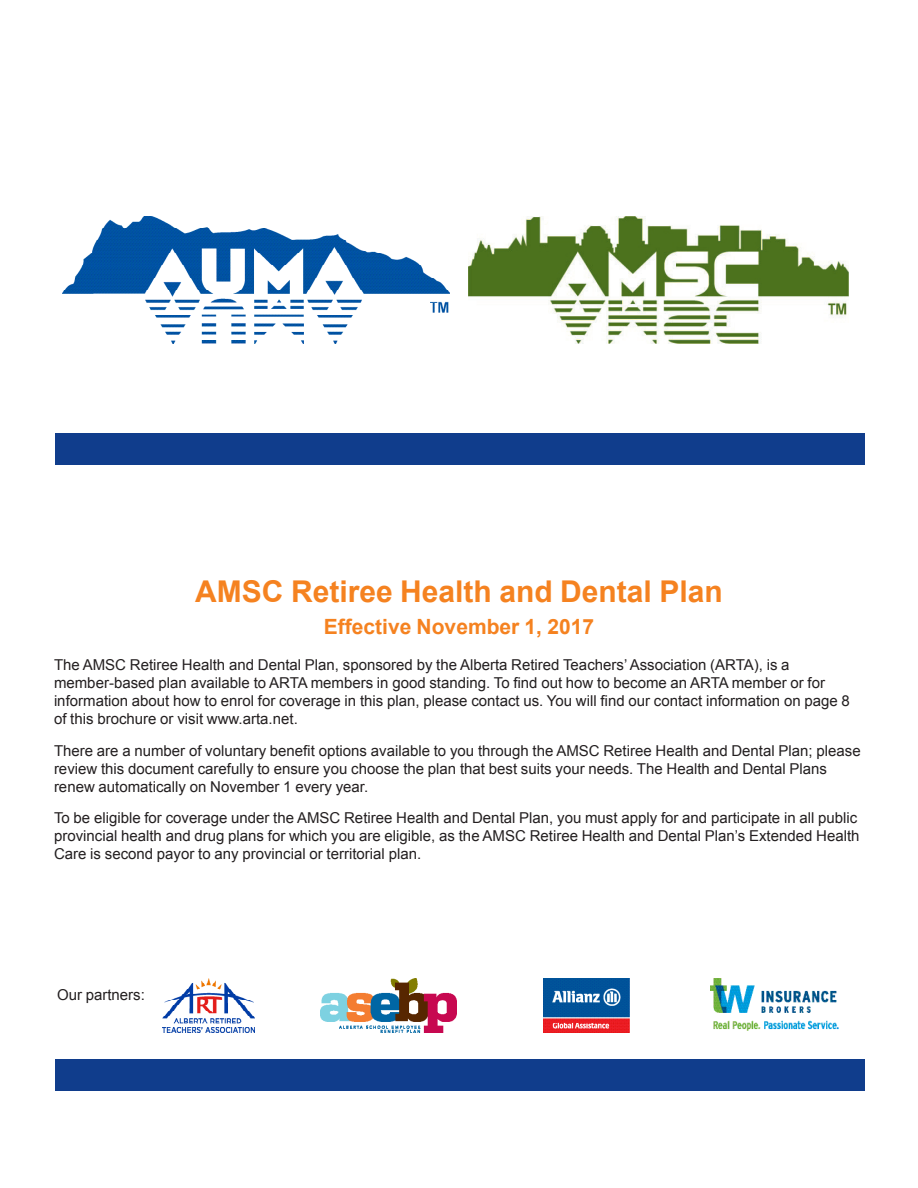
<style>
.page{position:relative;width:918px;height:1188px;background:#fff}
.page>*{position:absolute;margin:0;border:0;box-sizing:border-box;transform-origin:0 0}
.t1{font:700 30px "Arial";color:#f58220}
.t2{font:700 21px "Arial";color:#f58220}
.Body_copy{font:15px/18px "Arial";color:#231f20}
</style>
<div class="page">
<div style="left:55px;top:433px;width:810px;height:32px;background:#103d8c"></div>
<div style="left:55px;top:1059px;width:810px;height:31px;background:#103d8c"></div>
<img style="left:321px;top:978px;width:135px;height:54px">
<img style="left:710px;top:978px;width:128px;height:53px">
<img style="left:543px;top:978px;width:86px;height:54px">
<img style="left:163px;top:978px;width:92px;height:54px">
<img style="left:62px;top:216px;width:388px;height:128px">
<img style="left:468px;top:216px;width:380px;height:128px">
<p class="t1" style="left:195px;top:572px;width:529px">AMSC Retiree Health and Dental Plan</p>
<p class="t2" style="left:324px;top:613px;width:272px">Effective November 1, 2017</p>
<p class="Body_copy" style="left:54px;top:656px;width:797px">The AMSC Retiree Health and Dental Plan, sponsored by the Alberta Retired Teachers’ Association (ARTA), is a member-based plan available to ARTA members in good standing. To find out how to become an ARTA member or for information about how to enrol for coverage in this plan, please contact us. You will find our contact information on page 8 of this brochure or visit www.arta.net.</p>
<p class="Body_copy" style="left:54px;top:742px;width:808px">There are a number of voluntary benefit options available to you through the AMSC Retiree Health and Dental Plan; please review this document carefully to ensure you choose the plan that best suits your needs. The Health and Dental Plans renew automatically on November 1 every year.</p>
<p class="Body_copy" style="left:54px;top:809px;width:807px">To be eligible for coverage under the AMSC Retiree Health and Dental Plan, you must apply for and participate in all public provincial health and drug plans for which you are eligible, as the AMSC Retiree Health and Dental Plan’s Extended Health<br>Care is second payor to any provincial or territorial plan.</p>
<p class="Body_copy" style="left:57px;top:985px;width:89px">Our partners:</p>
</div>
